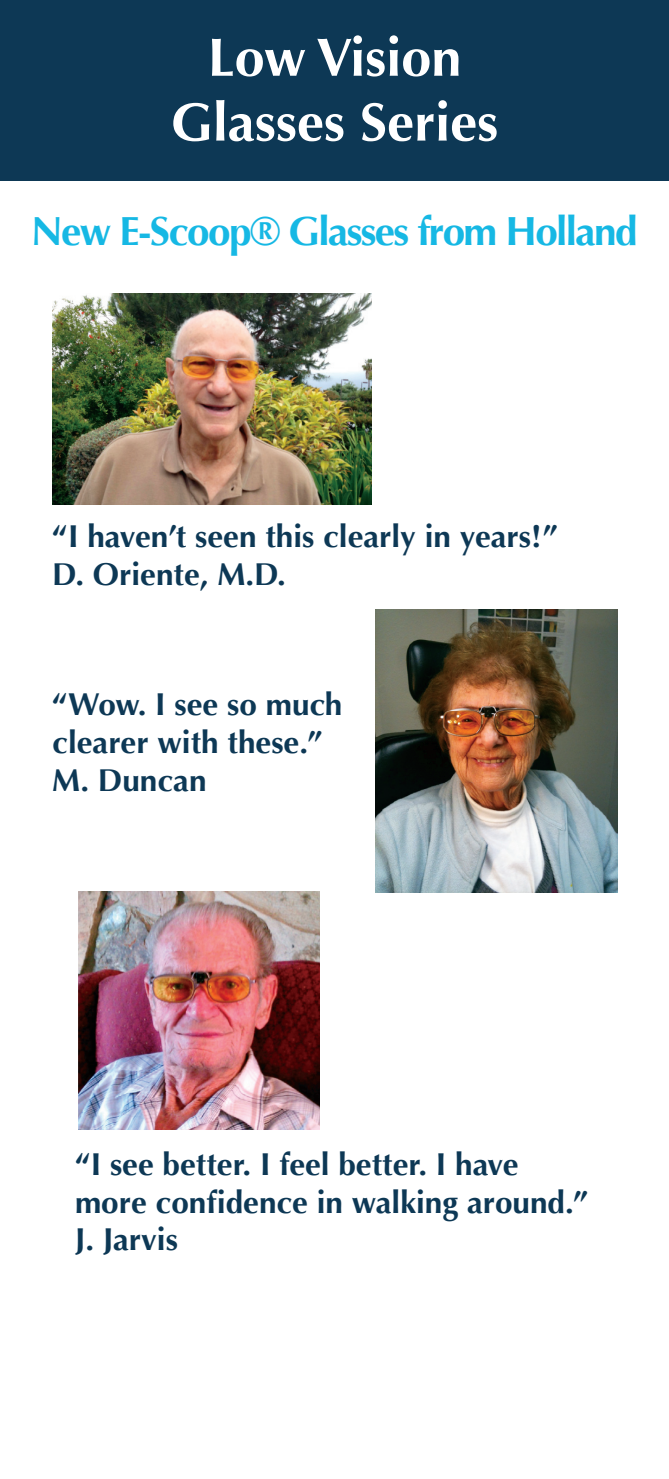
<style>
.page{position:relative;width:669px;height:1479px;background:#fff}
.page>*{position:absolute;margin:0;border:0;box-sizing:border-box;transform-origin:0 0}
.t1{font:700 54px/64.8px "Optima";color:#fff;text-align:center}
.t2{font:700 40.5px "Optima";letter-spacing:-.04em;color:#16b8e4}
.t3{font:700 31.5px/37.8px "Optima";color:#0d3855}
</style>
<div class="page">
<div style="left:0;top:0;width:668px;height:180px;background:#0d3855"></div>
<img style="left:375px;top:609px;width:241px;height:283px">
<img style="left:53px;top:293px;width:318px;height:211px">
<img style="left:78px;top:891px;width:241px;height:238px">
<h1 class="t1" style="left:171px;top:26px;width:329px">Low Vision<br>Glasses Series</h1>
<p class="t2" style="left:31px;top:208px;width:607px">New E-Scoop® Glasses from Holland</p>
<p class="t3" style="left:52px;top:517px;width:506px">“I haven’t seen this clearly in years!”<br>D. Oriente, M.D.</p>
<p class="t3" style="left:52px;top:686px;width:291px">“Wow. I see so much clearer with these.”<br>M. Duncan</p>
<p class="t3" style="left:75px;top:1145px;width:514px">“I see better. I feel better. I have more confidence in walking around.”<br>J. Jarvis</p>
</div>
